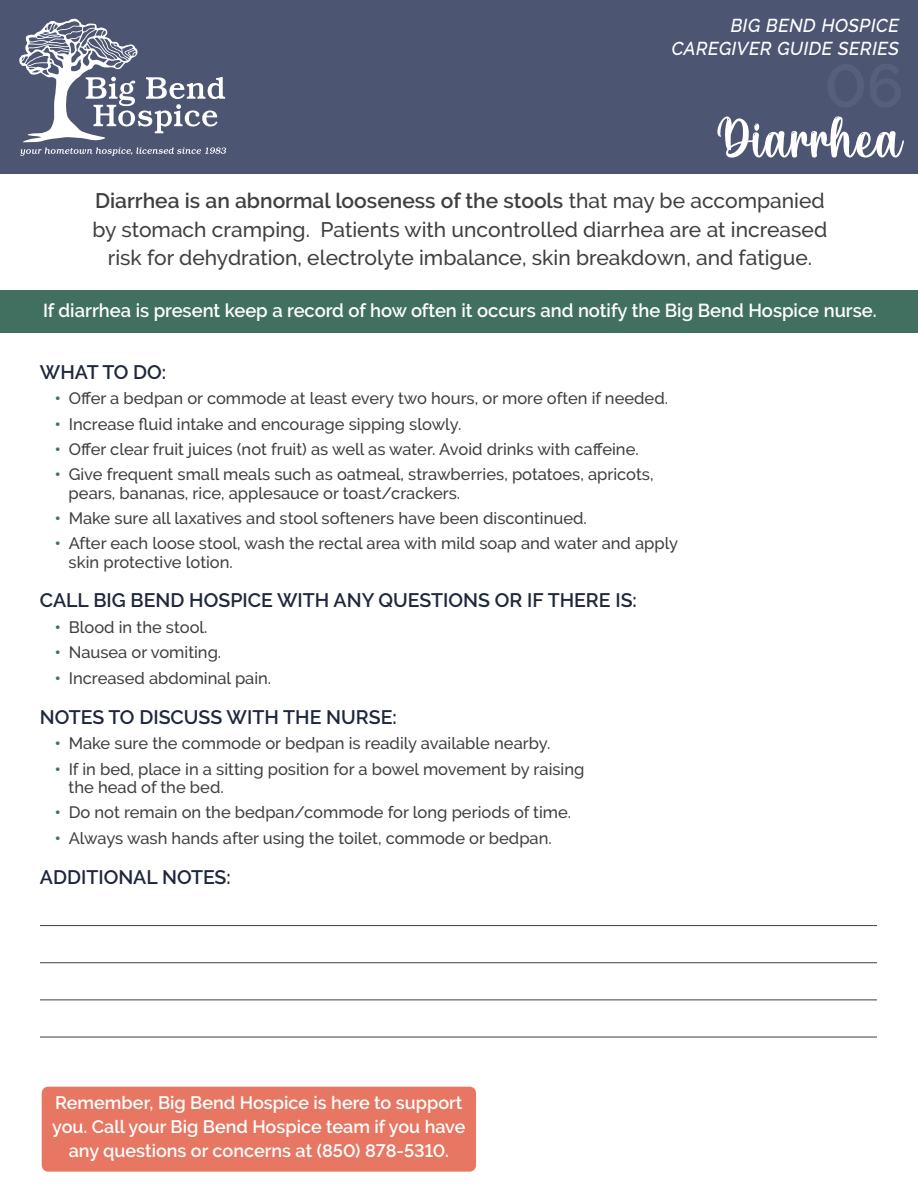
<style>
.page{position:relative;width:918px;height:1188px;background:#fff}
.page>*{position:absolute;margin:0;border:0;box-sizing:border-box;transform-origin:0 0}
.t1{font:60.9px "Christmas Bell Personal Use";color:#fff}
.t2{font:italic 500 24px/22.5px "Raleway";color:#fff;text-align:right;scale:.9 1}
.t3{font:500 21px/28.5px "Raleway";color:#404041;text-align:center}
.t4{font:600 19.5px "Raleway";color:#1f273c}
.t5{font:600 18.75px "Raleway";color:#fff}
.t6{font:600 18px/24px "Raleway";color:#fff;text-align:center}
.t7{font:500 16.5px/18px "Raleway";color:#404041}
.s1{font-weight:600}
.s2{font-weight:800;color:#427060}
</style>
<div class="page">
<div style="left:0;top:290px;width:918px;height:43px;background:#427060"></div>
<div style="left:0;top:0;width:918px;height:173px;background:#4c5572"></div>
<svg style="left:19px;top:18px;width:207px;height:138px"></svg>
<div style="left:42px;top:1087px;width:434px;height:85px;background:#e77662;border-radius:6px"></div>
<hr style="left:40px;top:925px;width:837px;height:1px;background:#404041">
<hr style="left:40px;top:962px;width:837px;height:1px;background:#404041">
<hr style="left:40px;top:1000px;width:837px;height:1px;background:#404041">
<hr style="left:40px;top:1037px;width:837px;height:1px;background:#404041">
<h2 class="t2" style="left:672px;top:13px;width:254px">big bend hospice caregiver guide series</h2>
<h1 class="t1" style="left:716px;top:110px;width:186px">Diarrhea</h1>
<p class="t3" style="left:93px;top:186px;width:736px"><span class="s1">Diarrhea is an abnormal looseness of the stools</span> that may be accompanied by stomach cramping. Patients with uncontrolled diarrhea are at increased risk for dehydration, electrolyte imbalance, skin breakdown, and fatigue.</p>
<p class="t5" style="left:43px;top:300px;width:835px">If diarrhea is present keep a record of how often it occurs and notify the Big Bend Hospice nurse.</p>
<p class="t4" style="left:40px;top:360px;width:128px">WHAT TO DO:</p>
<p class="t7" style="left:55px;top:389px;width:615px"><span class="s2">•</span> Offer a bedpan or commode at least every two hours, or more often if needed.</p>
<p class="t7" style="left:55px;top:415px;width:408px"><span class="s2">•</span> Increase fluid intake and encourage sipping slowly.</p>
<p class="t7" style="left:55px;top:440px;width:585px"><span class="s2">•</span> Offer clear fruit juices (not fruit) as well as water. Avoid drinks with caffeine.</p>
<p class="t7" style="left:69px;top:466px;width:586px;text-indent:-14px"><span class="s2">•</span> Give frequent small meals such as oatmeal, strawberries, potatoes, apricots, pears, bananas, rice, applesauce or toast/crackers.</p>
<p class="t7" style="left:55px;top:509px;width:533px"><span class="s2">•</span> Make sure all laxatives and stool softeners have been discontinued.</p>
<p class="t7" style="left:69px;top:535px;width:611px;text-indent:-14px"><span class="s2">•</span> After each loose stool, wash the rectal area with mild soap and water and apply skin protective lotion.</p>
<p class="t4" style="left:40px;top:589px;width:599px">CALL BIG BEND HOSPICE WITH ANY QUESTIONS OR IF THERE IS:</p>
<p class="t7" style="left:55px;top:618px;width:154px"><span class="s2">•</span> Blood in the stool.</p>
<p class="t7" style="left:55px;top:644px;width:168px"><span class="s2">•</span> Nausea or vomiting.</p>
<p class="t7" style="left:55px;top:669px;width:218px"><span class="s2">•</span> Increased abdominal pain.</p>
<p class="t4" style="left:40px;top:706px;width:358px">NOTES TO DISCUSS WITH THE NURSE:</p>
<p class="t7" style="left:55px;top:734px;width:497px"><span class="s2">•</span> Make sure the commode or bedpan is readily available nearby.</p>
<p class="t7" style="left:69px;top:760px;width:517px;text-indent:-14px"><span class="s2">•</span> If in bed, place in a sitting position for a bowel movement by raising the head of the bed.</p>
<p class="t7" style="left:55px;top:803px;width:518px"><span class="s2">•</span> Do not remain on the bedpan/commode for long periods of time.</p>
<p class="t7" style="left:55px;top:829px;width:498px"><span class="s2">•</span> Always wash hands after using the toilet, commode or bedpan.</p>
<p class="t4" style="left:40px;top:866px;width:192px">ADDITIONAL NOTES:</p>
<p class="t6" style="left:52px;top:1091px;width:415px">Remember, Big Bend Hospice is here to support you. Call your Big Bend Hospice team if you have any questions or concerns at (850) 878-5310.</p>
</div>
